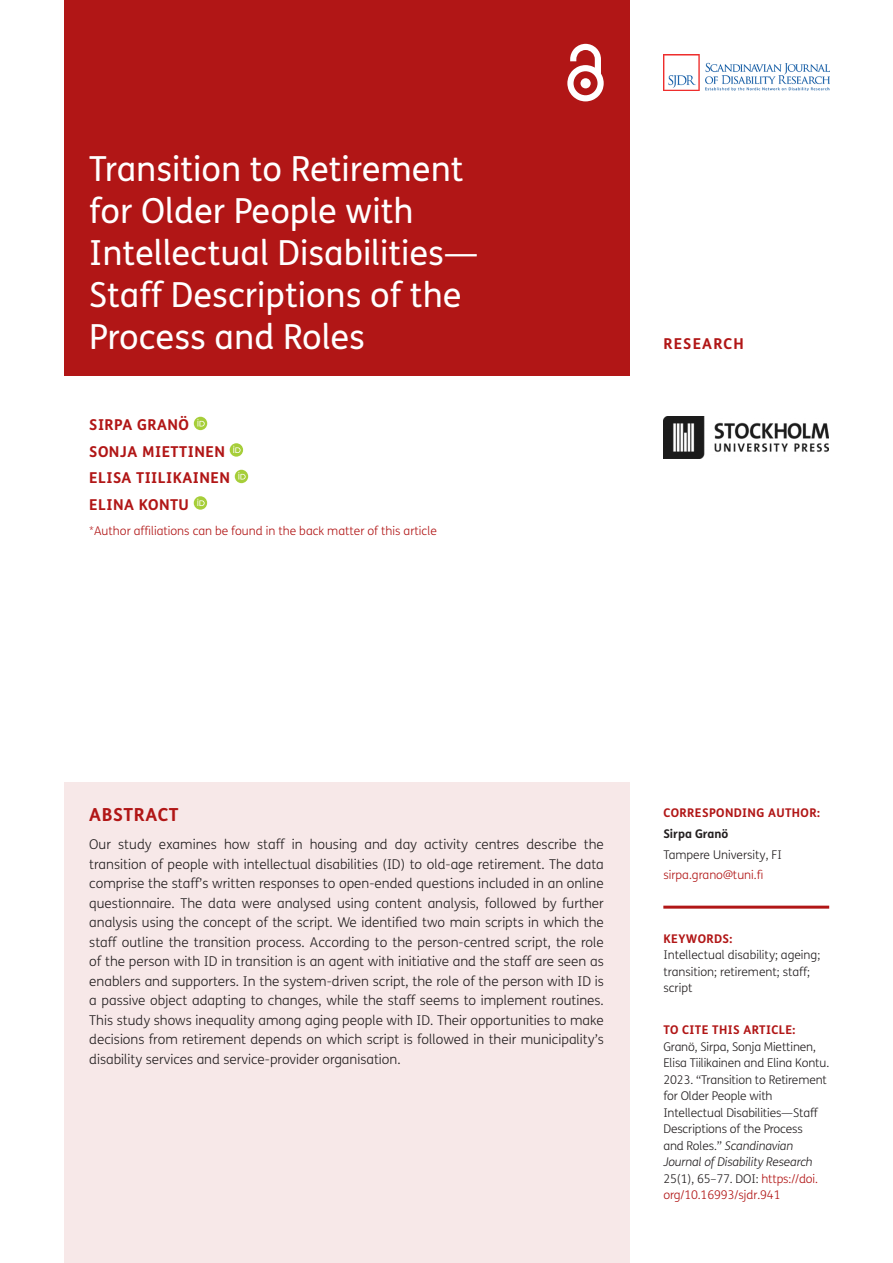
<style>
.page{position:relative;width:893px;height:1263px;background:#fff}
.page>*{position:absolute;margin:0;border:0;box-sizing:border-box;transform-origin:0 0}
.Article_Title{font:34.5px/42px "FS Me";color:#fff}
.t1{font:700 18px "FS Me";letter-spacing:.03em;color:#b11616}
.Cover_Authors{font:700 15px "FS Me";letter-spacing:.03em;color:#b11616}
.Cover_Authors-2{font:700 15px "FS Me";letter-spacing:.075em;color:#b11616}
.Abstract_Copy{font:300 13.5px/19.5px "FS Me";color:#231f20;text-align:justify}
.t2{font:300 12px/16.5px "FS Me";letter-spacing:-.01em;color:#231f20}
.t3{font:300 12px "FS Me";color:#b11616}
.t4{font:700 12px "FS Me";letter-spacing:.03em;color:#b11616}
.t5{font:700 12px "FS Me";color:#231f20}
.s1{font-style:italic}
.s2{color:#b11616}
</style>
<div class="page">
<div style="left:64px;top:0;width:565px;height:376px;background:#b11616"></div>
<svg style="left:567px;top:44px;width:37px;height:57px"></svg>
<img style="left:663px;top:417px;width:166px;height:41px">
<img style="left:663px;top:54px;width:166px;height:37px">
<hr style="left:663px;top:906px;width:166px;height:3px;background:#b11616">
<div style="left:64px;top:782px;width:565px;height:481px;background:#f7e8e8"></div>
<svg style="left:194px;top:417px;width:13px;height:13px"></svg>
<svg style="left:197px;top:419px;width:8px;height:7px"></svg>
<div style="left:230px;top:443px;width:13px;height:14px;background:#a6ce39;border-radius:50%"></div>
<svg style="left:233px;top:446px;width:8px;height:7px"></svg>
<svg style="left:235px;top:470px;width:13px;height:13px"></svg>
<svg style="left:238px;top:472px;width:8px;height:7px"></svg>
<div style="left:194px;top:496px;width:13px;height:14px;background:#a6ce39;border-radius:50%"></div>
<svg style="left:197px;top:499px;width:8px;height:7px"></svg>
<h1 class="Article_Title" style="left:89px;top:148px;width:391px">Transition to Retirement for Older People with<br>Intellectual Disabilities—<br>Staff Descriptions of the<br>Process and Roles</h1>
<p class="Cover_Authors" style="left:89px;top:415px;width:101px">SIRPA GRANÖ</p>
<p class="Cover_Authors" style="left:89px;top:442px;width:137px">SONJA MIETTINEN</p>
<p class="Cover_Authors" style="left:89px;top:468px;width:142px">ELISA TIILIKAINEN</p>
<p class="Cover_Authors" style="left:89px;top:495px;width:101px">ELINA KONTU</p>
<p class="t3" style="left:89px;top:524px;width:349px">*Author affiliations can be found in the back matter of this article</p>
<p class="Cover_Authors-2" style="left:663px;top:334px;width:82px">RESEARCH</p>
<h1 class="t1" style="left:89px;top:804px;width:91px">ABSTRACT</h1>
<p class="Abstract_Copy" style="left:89px;top:835px;width:516px">Our study examines how staff in housing and day activity centres describe the transition of people with intellectual disabilities (ID) to old-age retirement. The data comprise the staff’s written responses to open-ended questions included in an online questionnaire. The data were analysed using content analysis, followed by further analysis using the concept of the script. We identified two main scripts in which the staff outline the transition process. According to the person-centred script, the role of the person with ID in transition is an agent with initiative and the staff are seen as enablers and supporters. In the system-driven script, the role of the person with ID is a passive object adapting to changes, while the staff seems to implement routines.<br>This study shows inequality among aging people with ID. Their opportunities to make decisions from retirement depends on which script is followed in their municipality’s disability services and service-provider organisation.</p>
<p class="t4" style="left:663px;top:805px;width:158px">CORRESPONDING AUTHOR:</p>
<p class="t5" style="left:663px;top:826px;width:67px">Sirpa Granö</p>
<p class="t2" style="left:663px;top:846px;width:120px">Tampere University, FI</p>
<p class="t3" style="left:663px;top:868px;width:102px">sirpa.grano@tuni.fi</p>
<p class="t4" style="left:663px;top:931px;width:71px">KEYWORDS:</p>
<p class="t2" style="left:663px;top:947px;width:158px">Intellectual disability; ageing; transition; retirement; staff; script</p>
<p class="t4" style="left:663px;top:1022px;width:133px">TO CITE THIS ARTICLE:</p>
<p class="t2" style="left:663px;top:1038px;width:167px">Granö, Sirpa, Sonja Miettinen,<br>Elisa Tiilikainen and Elina Kontu.<br>2023. “Transition to Retirement for Older People with<br>Intellectual Disabilities—Staff<br>Descriptions of the Process<br>and Roles.” <span class="s1">Scandinavian<br>Journal of Disability Research<br></span>25(1), 65–77. DOI: <span class="s2">https://doi. org/10.16993/sjdr.941</span></p>
</div>
